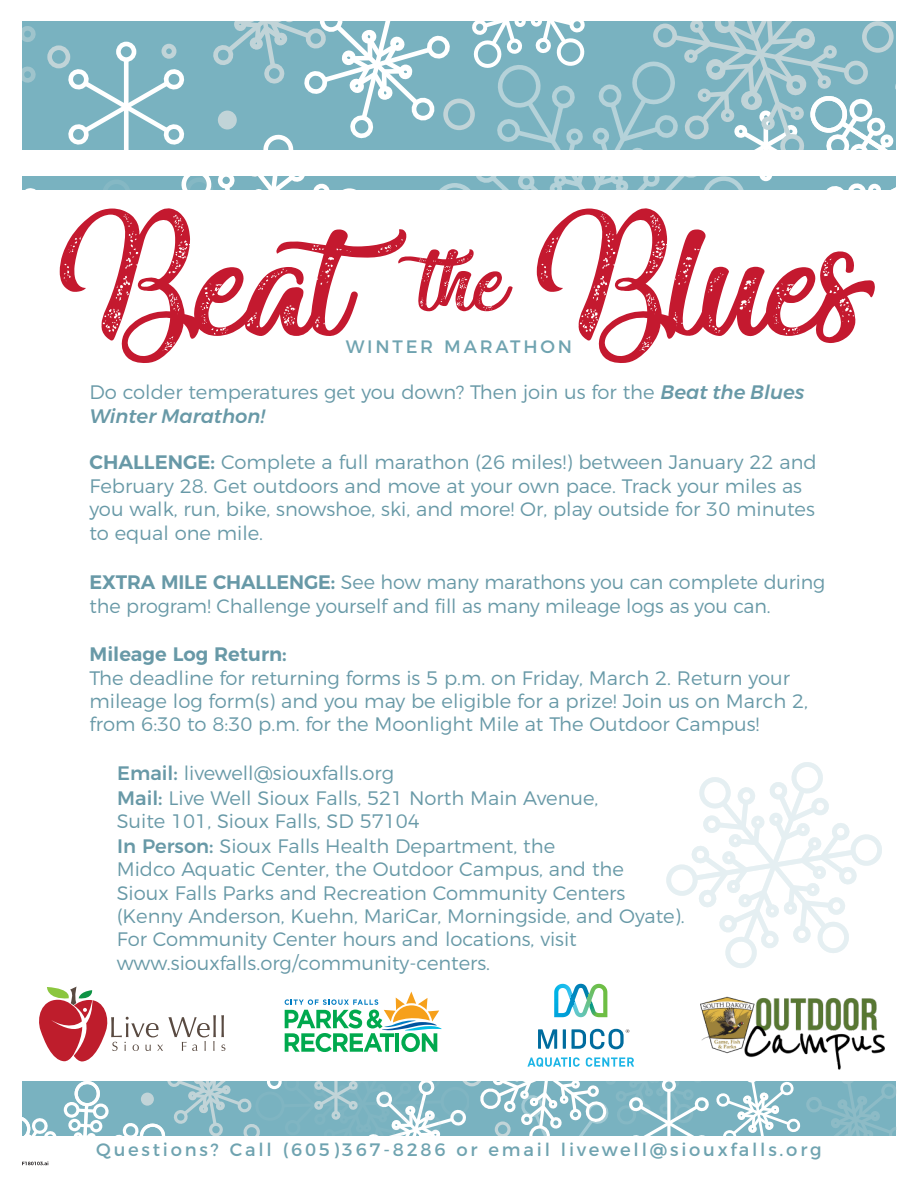
<style>
.page{position:relative;width:918px;height:1188px;background:#fff}
.page>*{position:absolute;margin:0;border:0;box-sizing:border-box;transform-origin:0 0}
.t1{font:300 19.5px/23.9px "Montserrat";color:#6899a7}
.t2{font:600 19.5px "Montserrat";color:#6899a7}
.t3{font:18px "Montserrat";letter-spacing:.155em;color:#6fa3b0}
.s1{font-weight:500;font-style:italic}
.s2{font-weight:600}
.s3{font-weight:500}
</style>
<div class="page">
<div style="left:440px;top:1087px;width:30px;height:29px;border:3px solid #c1d4d8;border-radius:50%"></div>
<div style="left:461px;top:1065px;width:22px;height:21px;border:3px solid #c1d4d8;border-radius:50%"></div>
<div style="left:22px;top:191px;width:874px;height:890px;background:#fff"></div>
<svg style="left:666px;top:762px;width:216px;height:206px"></svg>
<svg style="left:22px;top:21px;width:874px;height:342px"></svg>
<svg style="left:22px;top:986px;width:447px;height:180px"></svg>
<svg style="left:477px;top:984px;width:419px;height:152px"></svg>
<p class="t3" style="left:346px;top:332px;width:228px">WINTER MARATHON</p>
<p class="t1" style="left:89px;top:379px;width:717px;line-height:23.4px">Do colder temperatures get you down? Then join us for the <span class="s1">Beat the Blues<br>Winter Marathon!</span></p>
<p class="t1" style="left:89px;top:449px;width:729px;line-height:23.4px"><span class="s2">CHALLENGE:</span> Complete a full marathon (26 miles!) between January 22 and February 28. Get outdoors and move at your own pace. Track your miles as you walk, run, bike, snowshoe, ski, and more! Or, play outside for 30 minutes to equal one mile.</p>
<p class="t1" style="left:89px;top:569px;width:737px;line-height:23.4px"><span class="s2">EXTRA MILE CHALLENGE:</span> See how many marathons you can complete during the program! Challenge yourself and fill as many mileage logs as you can.</p>
<p class="t2" style="left:89px;top:638px;width:199px">Mileage Log Return:</p>
<p class="t1" style="left:89px;top:664px;width:720px;line-height:23.4px">The deadline for returning forms is 5 p.m. on Friday, March 2. Return your mileage log form(s) and you may be eligible for a prize! Join us on March 2, from 6:30 to 8:30 p.m. for the Moonlight Mile at The Outdoor Campus!</p>
<p class="t1" style="left:117px;top:759px;width:570px"><span class="s3">Email:</span> livewell@siouxfalls.org<br><span class="s3">Mail:</span> Live Well Sioux Falls, 521 North Main Avenue,<br>Suite 101, Sioux Falls, SD 57104<br><span class="s3">In Person:</span> Sioux Falls Health Department, the<br>Midco Aquatic Center, the Outdoor Campus, and the<br>Sioux Falls Parks and Recreation Community Centers (Kenny Anderson, Kuehn, MariCar, Morningside, and Oyate).<br>For Community Center hours and locations, visit www.siouxfalls.org/community-centers.</p>
<p class="t3" style="left:96px;top:1136px;width:727px">Questions? Call (605)367-8286 or email livewell@siouxfalls.org</p>
</div>
